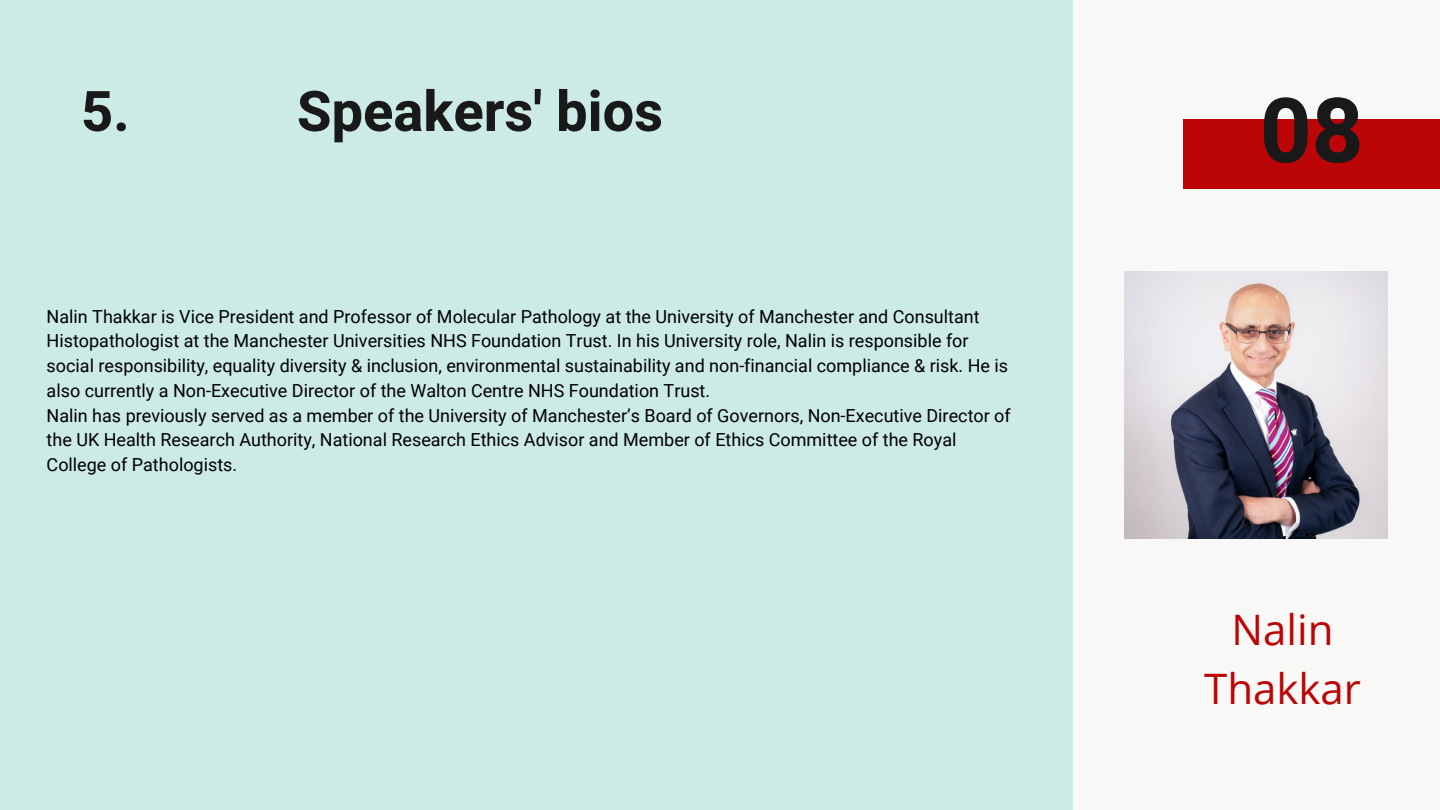
<style>
.page{position:relative;width:1440px;height:810px;background:#f8f8f6}
.page>*{position:absolute;margin:0;border:0;box-sizing:border-box;transform-origin:0 0}
.t1{font:700 90px "Heebo";color:#191919}
.t2{font:700 56px "Heebo";color:#191919}
.t3{font:42px/58.5px "Open Sans";color:#bb0506;text-align:center}
.t4{font:18px/24.8px "Roboto";color:#000}
</style>
<div class="page">
<div style="left:1183px;top:119px;width:257px;height:70px;background:#bb0506"></div>
<div style="left:0;top:0;width:1072px;height:810px;background:#ccebe6"></div>
<img style="left:1124px;top:271px;width:264px;height:268px">
<h2 class="t2" style="left:81px;top:72px;width:50px">5.</h2>
<h2 class="t2" style="left:297px;top:72px;width:368px">Speakers' bios</h2>
<p class="t4" style="left:47px;top:304px;width:966px">Nalin Thakkar is Vice President and Professor of Molecular Pathology at the University of Manchester and Consultant Histopathologist at the Manchester Universities NHS Foundation Trust. In his University role, Nalin is responsible for social responsibility, equality diversity &amp; inclusion, environmental sustainability and non-financial compliance &amp; risk. He is also currently a Non-Executive Director of the Walton Centre NHS Foundation Trust.<br>Nalin has previously served as a member of the University of Manchester’s Board of Governors, Non-Executive Director of the UK Health Research Authority, National Research Ethics Advisor and Member of Ethics Committee of the Royal College of Pathologists.</p>
<h1 class="t1" style="left:1260px;top:68px;width:105px">08</h1>
<h3 class="t3" style="left:1204px;top:600px;width:158px">Nalin<br>Thakkar</h3>
</div>
